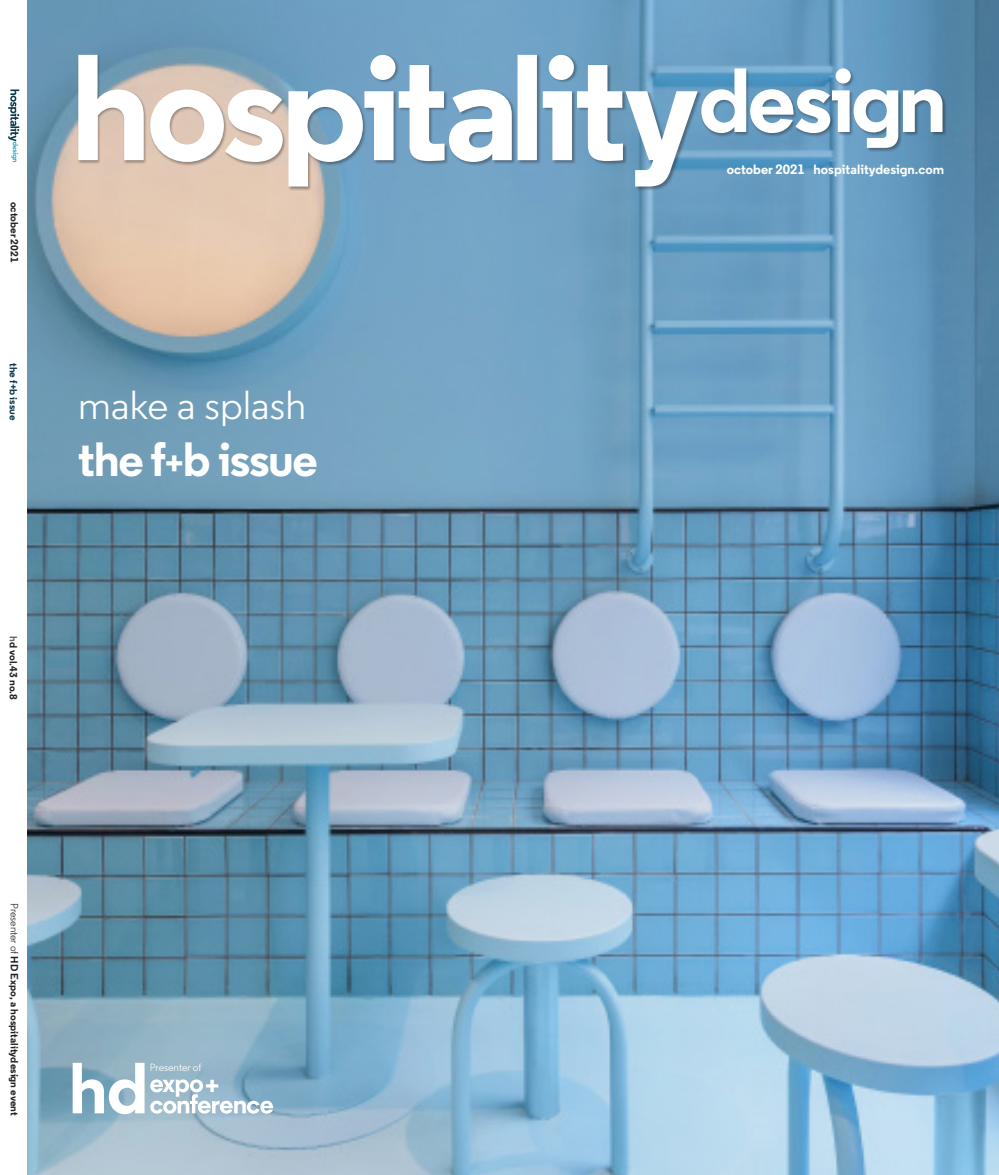
<style>
.page{position:relative;width:999px;height:1175px;background:#fff}
.page>*{position:absolute;margin:0;border:0;box-sizing:border-box;transform-origin:0 0}
.t1{font:700 48px "Regular";letter-spacing:-.03em;color:#fff}
.t2{font:40.5px "Regular";color:#fff}
.t3{font:700 13.5px "Regular";color:#fff}
.t4{font:700 10.5px "Regular";color:#231f20}
.t5{font:10.5px "Regular";color:#fff}
.t6{font:700 10.5px "Regular";color:#093a4c}
.s1{font-size:36px}
.s2{color:#636366}
.s3{font-weight:400}
</style>
<div class="page">
<img style="left:27px;top:0;width:972px;height:1174px">
<div style="left:701px;top:68px;width:246px;height:84px;background:#231f20;opacity:.4"></div>
<svg style="left:702px;top:68px;width:240px;height:80px"></svg>
<div style="left:78px;top:54px;width:624px;height:137px;background:#231f20;opacity:.4"></div>
<svg style="left:78px;top:55px;width:620px;height:131px"></svg>
<svg style="left:73px;top:1062px;width:200px;height:52px"></svg>
<svg style="left:8px;top:89px;width:11px;height:73px"></svg>
<p class="t4" style="left:21px;top:201px;width:62px;rotate:90deg">october 2021</p>
<p class="t6" style="left:20px;top:363px;width:59px;rotate:90deg">the f+b issue</p>
<h2 class="t2" style="left:78px;top:380px;width:229px">make a splash</h2>
<h1 class="t1" style="left:78px;top:429px;width:241px">the f<span class="s1">+</span>b issue</h1>
<p class="t4" style="left:20px;top:636px;width:65px;rotate:90deg"><span class="s2">h</span>d vol.43 no.8</p>
<p class="t4" style="left:21px;top:903px;width:214px;rotate:90deg"><span class="s3">Presenter of</span> HD Expo, a hospitalitydesign event</p>
<p class="t5" style="left:150px;top:1060px;width:53px">Presenter of</p>
<p class="t3" style="left:727px;top:160px;width:219px">october 2021 hospitalitydesign.com</p>
</div>
